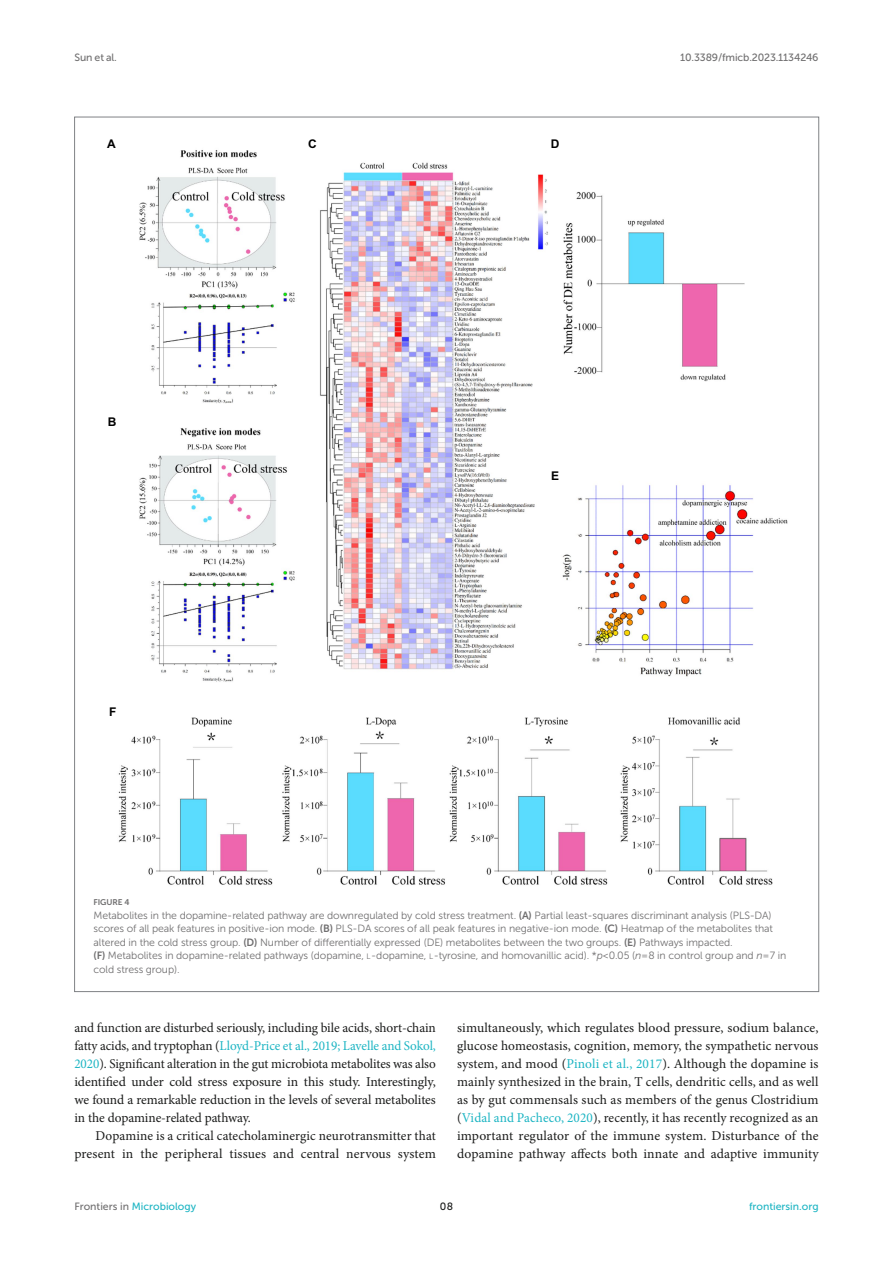
<style>
.page{position:relative;width:893px;height:1263px;background:#fff}
.page>*{position:absolute;margin:0;border:0;box-sizing:border-box;transform-origin:0 0}
.TEXT{font:13.5px/18px "Minion Pro";letter-spacing:.005em;color:#1b1c1b;text-align:justify}
.t1{font:700 12px "Arial";color:#000}
.FIG_LEG{font:10.5px/13.5px "Museo Sans 300";letter-spacing:-.01em;color:#706f70}
.t2{font:10.5px "Museo Sans 500";color:#1db5c3}
.t3{font:10.5px "Museo Sans 500";letter-spacing:-.015em;color:#706f70}
.t4{font:10.5px "Museo Sans 500";color:#1b1c1b}
.FIG_HD{font:8.25px "Museo Sans 700";letter-spacing:-.01em;color:#706f70}
.s1{font-family:"Museo Sans 700"}
.s2{font-size:7.8px}
.s3{font-style:italic}
.s4{color:#1db5c3}
.s5{color:#706f70}
</style>
<div class="page">
<img style="left:118px;top:150px;width:670px;height:735px">
<p class="t3" style="left:74px;top:51px;width:44px">Sun et al.</p>
<p class="t3" style="left:680px;top:51px;width:140px">10.3389/fmicb.2023.1134246</p>
<p class="t1" style="left:107px;top:136px;width:10px">A</p>
<p class="t1" style="left:108px;top:413px;width:10px">B</p>
<p class="t1" style="left:109px;top:703px;width:9px">F</p>
<p class="t1" style="left:308px;top:136px;width:10px">C</p>
<p class="t1" style="left:551px;top:135px;width:10px">D</p>
<p class="t1" style="left:551px;top:468px;width:10px">E</p>
<p class="FIG_HD" style="left:94px;top:898px;width:37px">FIGURE 4</p>
<p class="FIG_LEG" style="left:94px;top:908px;width:694px">Metabolites in the dopamine-related pathway are downregulated by cold stress treatment. <span class="s1">(A)</span> Partial least-squares discriminant analysis (PLS-DA) scores of all peak features in positive-ion mode. <span class="s1">(B)</span> PLS-DA scores of all peak features in negative-ion mode. <span class="s1">(C)</span> Heatmap of the metabolites that altered in the cold stress group. <span class="s1">(D)</span> Number of differentially expressed (DE) metabolites between the two groups. <span class="s1">(E)</span> Pathways impacted.<br><span class="s1">(F)</span> Metabolites in dopamine-related pathways (dopamine, <span class="s2">l</span>-dopamine, <span class="s2">l</span>-tyrosine, and homovanillic acid). *<span class="s3">p</span> &lt; 0.05 (<span class="s3">n</span> = 8 in control group and <span class="s3">n</span> = 7 in cold stress group).</p>
<p class="TEXT" style="left:74px;top:1019px;width:363px">and function are disturbed seriously, including bile acids, short-chain fatty acids, and tryptophan (<span class="s4">Lloyd-Price et al., 2019; Lavelle and Sokol, 2020</span>). Significant alteration in the gut microbiota metabolites was also identified under cold stress exposure in this study. Interestingly, we found a remarkable reduction in the levels of several metabolites in the dopamine-related pathway.</p>
<p class="TEXT" style="left:74px;top:1127px;width:363px;text-align:right">Dopamine is a critical catecholaminergic neurotransmitter that present in the peripheral tissues and central nervous system</p>
<p class="TEXT" style="left:457px;top:1019px;width:363px">simultaneously, which regulates blood pressure, sodium balance, glucose homeostasis, cognition, memory, the sympathetic nervous system, and mood (<span class="s4">Pinoli et al., 2017</span>). Although the dopamine is mainly synthesized in the brain, T cells, dendritic cells, and as well as by gut commensals such as members of the genus Clostridium (<span class="s4">Vidal and Pacheco, 2020</span>), recently, it has recently recognized as an important regulator of the immune system. Disturbance of the dopamine pathway affects both innate and adaptive immunity</p>
<p class="t2" style="left:74px;top:1200px;width:123px"><span class="s5">Frontiers in</span> Microbiology</p>
<p class="t4" style="left:440px;top:1200px;width:15px">08</p>
<p class="t2" style="left:749px;top:1200px;width:71px">frontiersin.org</p>
</div>
